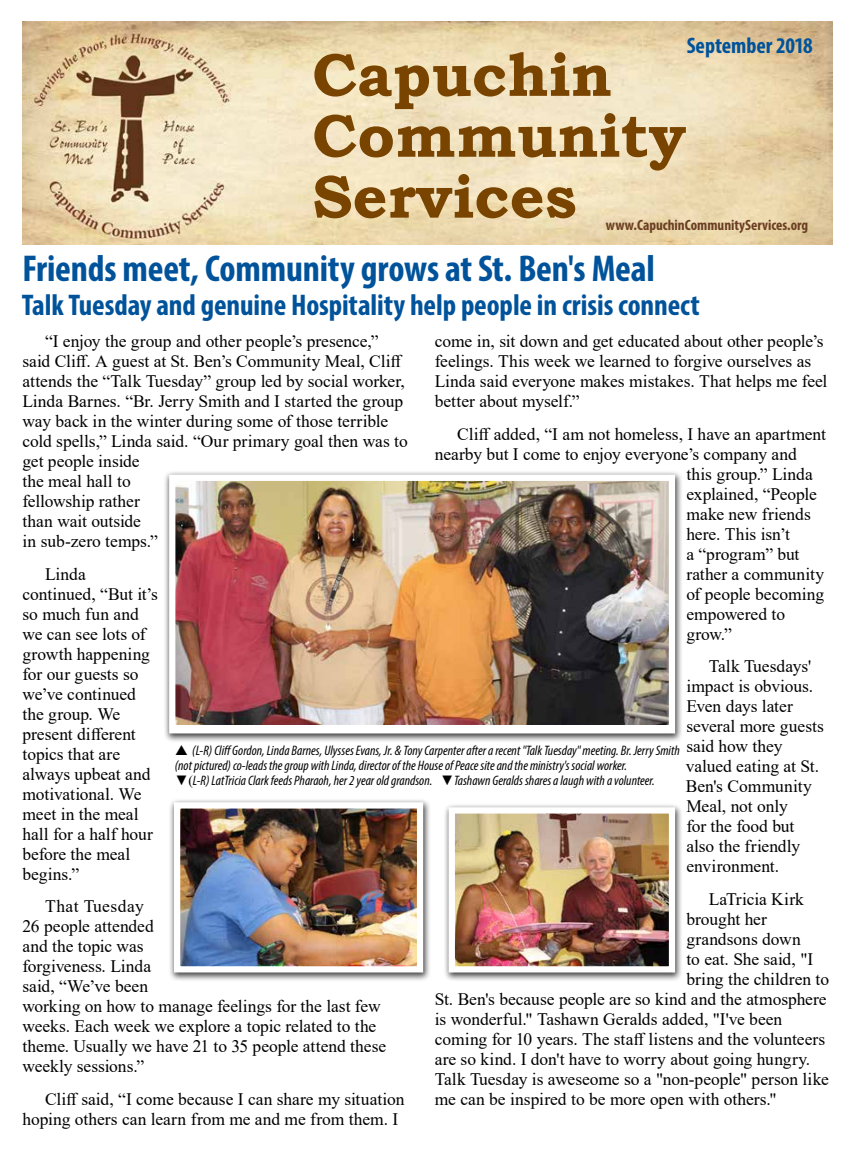
<style>
.page{position:relative;width:855px;height:1170px;background:#fff}
.page>*{position:absolute;margin:0;border:0;box-sizing:border-box;transform-origin:0 0}
.t1{font:700 60.88px/60.9px "Bookman Old Style";color:#794400}
.Subhead{font:700 condensed 37.5px "Myriad Pro";letter-spacing:-.005em;color:#00539b}
.Subhead-2{font:700 condensed 30px "Myriad Pro";letter-spacing:-.005em;color:#00539b}
.Subhead-3{font:700 condensed 22.5px "Myriad Pro";color:#00539b}
.Body_Copy{font:17.5px/20px "Times New Roman";letter-spacing:-.005em;color:#000}
.t2{font:700 condensed 15px "Myriad Pro";color:#6b3f23}
.t3{font:italic condensed 13.75px/15px "Myriad Pro";color:#000}
.s1{font-family:"Times New Roman";font-style:normal;font-stretch:normal}
</style>
<div class="page">
<img style="left:22px;top:22px;width:810px;height:223px">
<div style="left:443px;top:803px;width:240px;height:179px;background:#000;opacity:.75"></div>
<img style="left:456px;top:814px;width:212px;height:151px">
<div style="left:449px;top:807px;width:226px;height:165px;border:6px solid #fff"></div>
<div style="left:168px;top:798px;width:263px;height:184px;background:#000;opacity:.75"></div>
<img style="left:181px;top:809px;width:235px;height:156px">
<div style="left:174px;top:802px;width:249px;height:170px;border:6px solid #fff"></div>
<div style="left:163px;top:470px;width:520px;height:273px;background:#000;opacity:.75"></div>
<img style="left:176px;top:482px;width:492px;height:243px">
<div style="left:169px;top:475px;width:506px;height:258px;border:6px solid #fff"></div>
<p class="Subhead-3" style="left:687px;top:31px;width:127px">September 2018</p>
<p class="t1" style="left:312px;top:44px;width:375px">Capuchin<br>Community<br>Services</p>
<p class="t2" style="left:606px;top:216px;width:204px">www.CapuchinCommunityServices.org</p>
<p class="Subhead" style="left:22px;top:245px;width:634px">Friends meet, Community grows at St. Ben's Meal</p>
<p class="Subhead-2" style="left:22px;top:286px;width:679px">Talk Tuesday and genuine Hospitality help people in crisis connect</p>
<p class="Body_Copy" style="left:435px;top:331px;width:394px">come in, sit down and get educated about other people’s feelings. This week we learned to forgive ourselves as Linda said everyone makes mistakes. That helps me feel better about myself.”</p>
<p class="Body_Copy" style="left:457px;top:423px;width:370px">Cliff added, “I am not homeless, I have an apartment</p>
<p class="Body_Copy" style="left:435px;top:443px;width:364px">nearby but I come to enjoy everyone’s company and</p>
<p class="Body_Copy" style="left:686px;top:463px;width:128px">this group.” Linda</p>
<p class="Body_Copy" style="left:686px;top:483px;width:132px">explained, “People</p>
<p class="Body_Copy" style="left:686px;top:503px;width:126px">make new friends</p>
<p class="Body_Copy" style="left:686px;top:523px;width:105px">here. This isn’t</p>
<p class="Body_Copy" style="left:686px;top:543px;width:115px">a “program” but</p>
<p class="Body_Copy" style="left:686px;top:563px;width:139px">rather a community</p>
<p class="Body_Copy" style="left:686px;top:583px;width:139px">of people becoming</p>
<p class="Body_Copy" style="left:686px;top:603px;width:100px">empowered to</p>
<p class="Body_Copy" style="left:686px;top:623px;width:47px">grow.”</p>
<p class="Body_Copy" style="left:686px;top:656px;width:140px;text-indent:23px">Talk Tuesdays' impact is obvious.<br>Even days later several more guests said how they valued eating at St.<br>Ben's Community<br>Meal, not only<br>for the food but also the friendly environment.</p>
<p class="Body_Copy" style="left:709px;top:888px;width:97px">LaTricia Kirk</p>
<p class="Body_Copy" style="left:686px;top:908px;width:82px">brought her</p>
<p class="Body_Copy" style="left:686px;top:928px;width:116px">grandsons down</p>
<p class="Body_Copy" style="left:686px;top:948px;width:128px">to eat. She said, "I</p>
<p class="Body_Copy" style="left:686px;top:968px;width:144px">bring the children to</p>
<p class="Body_Copy" style="left:435px;top:988px;width:393px">St. Ben's because people are so kind and the atmosphere</p>
<p class="Body_Copy" style="left:435px;top:1008px;width:349px">is wonderful." Tashawn Geralds added, "I've been</p>
<p class="Body_Copy" style="left:435px;top:1028px;width:392px">coming for 10 years. The staff listens and the volunteers</p>
<p class="Body_Copy" style="left:435px;top:1048px;width:377px">are so kind. I don't have to worry about going hungry.</p>
<p class="Body_Copy" style="left:435px;top:1068px;width:396px">Talk Tuesday is aweseome so a "non-people" person like</p>
<p class="Body_Copy" style="left:435px;top:1088px;width:343px">me can be inspired to be more open with others."</p>
<p class="Body_Copy" style="left:22px;top:331px;width:387px;text-indent:22px">“I enjoy the group and other people’s presence,” said Cliff. A guest at St. Ben’s Community Meal, Cliff attends the “Talk Tuesday” group led by social worker, Linda Barnes. “Br. Jerry Smith and I started the group way back in the winter during some of those terrible cold spells,” Linda said. “Our primary goal then was to get people inside<br>the meal hall to<br>fellowship rather<br>than wait outside<br>in sub-zero temps.”</p>
<p class="Body_Copy" style="left:22px;top:563px;width:137px;text-indent:22px">Linda continued, “But it’s so much fun and we can see lots of growth happening for our guests so we’ve continued the group. We present different topics that are always upbeat and motivational. We meet in the meal hall for a half hour before the meal begins.”</p>
<p class="Body_Copy" style="left:22px;top:896px;width:365px;text-indent:22px">That Tuesday<br>26 people attended<br>and the topic was<br>forgiveness. Linda<br>said, “We’ve been<br>working on how to manage feelings for the last few weeks. Each week we explore a topic related to the theme. Usually we have 21 to 35 people attend these weekly sessions.”</p>
<p class="Body_Copy" style="left:22px;top:1088px;width:383px;text-indent:22px">Cliff said, “I come because I can share my situation hoping others can learn from me and me from them. I</p>
<p class="t3" style="left:175px;top:743px;width:506px;text-indent:18px">(L-R) Cliff Gordon, Linda Barnes, Ulysses Evans, Jr. &amp; Tony Carpenter after a recent "Talk Tuesday" meeting. Br. Jerry Smith (not pictured) co-leads the group with Linda, director of the House of Peace site and the ministry's social worker.</p>
<p class="t3" style="left:175px;top:773px;width:481px"><span class="s1">▼(</span>L-R) LatTricia Clark feeds Pharaoh, her 2 year old grandson. <span class="s1">▼</span>Tashawn Geralds shares a laugh with a volunteer.</p>
</div>
